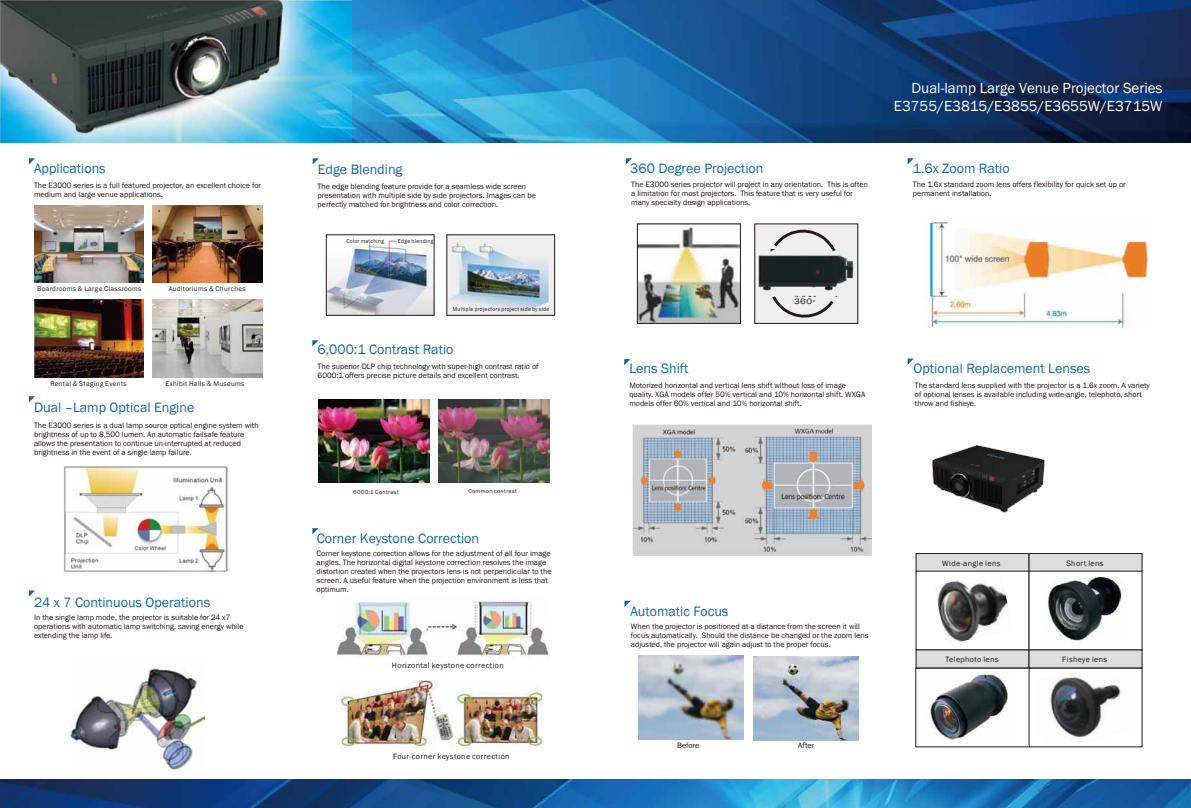
<style>
.page{position:relative;width:1191px;height:808px;background:#fff}
.page>*{position:absolute;margin:0;border:0;box-sizing:border-box;transform-origin:0 0}
.t1{font:15px/18px "Franklin Gothic";color:#fff;text-align:right}
.t2{font:14px "Franklin Gothic";color:#1267aa}
.t3{font:8px/9px "Franklin Gothic";color:#221815}
.t4{font:8px "Franklin Gothic";letter-spacing:.05em;color:#221815}
.t5{font:8px "Franklin Gothic";color:#221815;scale:1.22 1}
.t6{font:7px "Franklin Gothic";letter-spacing:.05em;color:#221815}
.t7{font:6px "Franklin Gothic";letter-spacing:.055em;color:#221815;scale:.9 1}
.t8{font:6px "Franklin Gothic";letter-spacing:.055em;color:#221815}
.s1{font-size:5.5px}
</style>
<div class="page">
<img style="left:0;top:779px;width:1191px;height:29px">
<img style="left:351px;top:1px;width:840px;height:141px">
<img style="left:0;top:1px;width:351px;height:141px">
<svg style="left:908px;top:359px;width:6px;height:6px"></svg>
<div style="left:916px;top:553px;width:113px;height:19px;background:#dcdddd;border:1px solid #221815"></div>
<div style="left:1029px;top:553px;width:113px;height:19px;background:#dcdddd;border:1px solid #221815"></div>
<img style="left:937px;top:580px;width:71px;height:62px">
<div style="left:916px;top:571px;width:113px;height:79px;border:1px solid #221815"></div>
<img style="left:1047px;top:577px;width:75px;height:64px">
<div style="left:1029px;top:571px;width:113px;height:79px;border:1px solid #221815"></div>
<img style="left:929px;top:674px;width:79px;height:66px">
<div style="left:916px;top:668px;width:113px;height:79px;border:1px solid #221815"></div>
<img style="left:1050px;top:677px;width:71px;height:61px">
<div style="left:1029px;top:668px;width:113px;height:79px;border:1px solid #221815"></div>
<div style="left:916px;top:650px;width:113px;height:18px;background:#dcdddd"></div>
<div style="left:1029px;top:650px;width:113px;height:18px;background:#dcdddd"></div>
<img style="left:639px;top:226px;width:100px;height:96px">
<div style="left:637px;top:224px;width:104px;height:100px;border:1px solid #221815"></div>
<div style="left:755px;top:224px;width:103px;height:99px;background:#efefef"></div>
<svg style="left:774px;top:229px;width:61px;height:20px"></svg>
<svg style="left:772px;top:297px;width:62px;height:21px"></svg>
<img style="left:758px;top:249px;width:96px;height:48px">
<div style="left:754px;top:224px;width:104px;height:100px;border:1px solid #221815"></div>
<svg style="left:626px;top:158px;width:6px;height:6px"></svg>
<img style="left:632px;top:424px;width:239px;height:132px">
<svg style="left:624px;top:359px;width:6px;height:6px"></svg>
<img style="left:336px;top:596px;width:214px;height:68px">
<img style="left:340px;top:680px;width:202px;height:69px">
<svg style="left:312px;top:528px;width:7px;height:6px"></svg>
<img style="left:432px;top:712px;width:23px;height:31px">
<svg style="left:312px;top:340px;width:7px;height:6px"></svg>
<img style="left:318px;top:399px;width:112px;height:84px">
<img style="left:438px;top:399px;width:111px;height:84px">
<img style="left:926px;top:221px;width:224px;height:107px">
<svg style="left:908px;top:158px;width:6px;height:6px"></svg>
<svg style="left:313px;top:158px;width:6px;height:6px"></svg>
<img style="left:328px;top:239px;width:104px;height:75px">
<div style="left:326px;top:235px;width:108px;height:81px;border:1px solid #221815"></div>
<img style="left:449px;top:237px;width:104px;height:77px">
<div style="left:447px;top:235px;width:108px;height:81px;border:1px solid #221815"></div>
<svg style="left:29px;top:396px;width:6px;height:6px"></svg>
<img style="left:64px;top:466px;width:164px;height:107px">
<svg style="left:29px;top:590px;width:6px;height:7px"></svg>
<img style="left:71px;top:668px;width:134px;height:104px">
<svg style="left:624px;top:601px;width:7px;height:6px"></svg>
<img style="left:639px;top:656px;width:105px;height:84px">
<img style="left:754px;top:656px;width:105px;height:84px">
<img style="left:34px;top:205px;width:110px;height:78px">
<img style="left:153px;top:205px;width:109px;height:78px">
<img style="left:34px;top:299px;width:110px;height:78px">
<img style="left:153px;top:299px;width:109px;height:78px">
<svg style="left:29px;top:158px;width:6px;height:6px"></svg>
<img style="left:931px;top:445px;width:114px;height:68px">
<p class="t2" style="left:34px;top:160px;width:73px">Applications</p>
<p class="t3" style="left:34px;top:181px;width:229px">The E3000 series is a full featured projector, an excellent choice for medium and large venue applications.</p>
<p class="t6" style="left:37px;top:285px;width:106px">Boardrooms &amp; Large Classrooms</p>
<p class="t6" style="left:169px;top:285px;width:78px">Auditoriums &amp; Churches</p>
<p class="t6" style="left:50px;top:380px;width:78px">Rental &amp; Staging Events</p>
<p class="t6" style="left:166px;top:380px;width:80px">Exhibit Halls &amp; Museums</p>
<p class="t2" style="left:34px;top:399px;width:162px">Dual –Lamp Optical Engine</p>
<p class="t3" style="left:34px;top:421px;width:226px">The E3000 series is a dual lamp source optical engine system with brightness of up to 8,500 lumen. An automatic failsafe feature allows the presentation to continue un-interrupted at reduced brightness in the event of a single lamp failure.</p>
<p class="t2" style="left:34px;top:593px;width:178px">24 x 7 Continuous Operations</p>
<p class="t3" style="left:34px;top:613px;width:211px">In the single lamp mode, the projector is suitable for 24 x7 operations with automatic lamp switching, saving energy while extending the lamp life.</p>
<p class="t1" style="left:894px;top:80px;width:270px">Dual-lamp Large Venue Projector Series<br>E3755/E3815/E3855/E3655W/E3715W</p>
<p class="t2" style="left:630px;top:159px;width:135px">360 Degree Projection</p>
<p class="t2" style="left:318px;top:161px;width:86px">Edge Blending</p>
<p class="t2" style="left:913px;top:160px;width:98px">1.6x Zoom Ratio</p>
<p class="t3" style="left:318px;top:182px;width:220px">The edge blending feature provide for a seamless wide screen presentation with multiple side by side projectors. Images can be perfectly matched for brightness and color correction.</p>
<p class="t7" style="left:346px;top:237px;width:43px">Color matching</p>
<p class="t7" style="left:398px;top:237px;width:41px">Edge blending</p>
<p class="t7" style="left:453px;top:305px;width:109px">Multiple projectors project side by side</p>
<p class="t2" style="left:318px;top:341px;width:137px">6,000:1 Contrast Ratio</p>
<p class="t3" style="left:318px;top:362px;width:222px">The superior DLP chip technology with super-high contrast ratio of<br>6000:1 offers precise picture details and excellent contrast.</p>
<p class="t8" style="left:353px;top:488px;width:47px">6000:1 Contrast</p>
<p class="t8" style="left:468px;top:487px;width:50px">Common contrast</p>
<p class="t2" style="left:317px;top:530px;width:164px">Corner Keystone Correction</p>
<p class="t3" style="left:317px;top:549px;width:236px">Corner keystone correction allows for the adjustment of all four image angles. The horizontal digital keystone correction resolves the image distortion created when the projectors lens is not perpendicular to the screen. A useful feature when the projection environment is less that optimum.</p>
<p class="t4" style="left:392px;top:661px;width:113px">Horizontal keystone correction</p>
<p class="t4" style="left:393px;top:751px;width:118px">Four-corner keystone correction</p>
<p class="t3" style="left:631px;top:180px;width:238px">The E3000 series projector will project in any orientation. This is often a limitation for most projectors. This feature that is very useful for many specialty design applications.</p>
<p class="t3" style="left:913px;top:180px;width:214px">The 1.6x standard zoom lens offers flexibility for quick set up or permanent installation.</p>
<p class="t5" style="left:794px;top:296px;width:20px">360<span class="s1">°</span></p>
<p class="t2" style="left:629px;top:360px;width:60px">Lens Shift</p>
<p class="t2" style="left:914px;top:359px;width:178px">Optional Replacement Lenses</p>
<p class="t3" style="left:629px;top:381px;width:238px">Motorized horizontal and vertical lens shift without loss of image quality. XGA models offer 50% vertical and 10% horizontal shift. WXGA models offer 60% vertical and 10% horizontal shift.</p>
<p class="t3" style="left:915px;top:381px;width:237px">The standard lens supplied with the projector is a 1.6x zoom. A variety of optional lenses is available including wide-angle, telephoto, short throw and fisheye.</p>
<p class="t2" style="left:630px;top:603px;width:100px">Automatic Focus</p>
<p class="t3" style="left:631px;top:622px;width:239px">When the projector is positioned at a distance from the screen it will focus automatically. Should the distance be changed or the zoom lens adjusted, the projector will again adjust to the proper focus.</p>
<p class="t3" style="left:677px;top:741px;width:24px">Before</p>
<p class="t3" style="left:798px;top:741px;width:18px">After</p>
<p class="t4" style="left:942px;top:558px;width:60px">Wide-angle lens</p>
<p class="t4" style="left:1066px;top:558px;width:39px">Short lens</p>
<p class="t4" style="left:945px;top:654px;width:55px">Telephoto lens</p>
<p class="t4" style="left:1062px;top:654px;width:46px">Fisheye lens</p>
</div>
